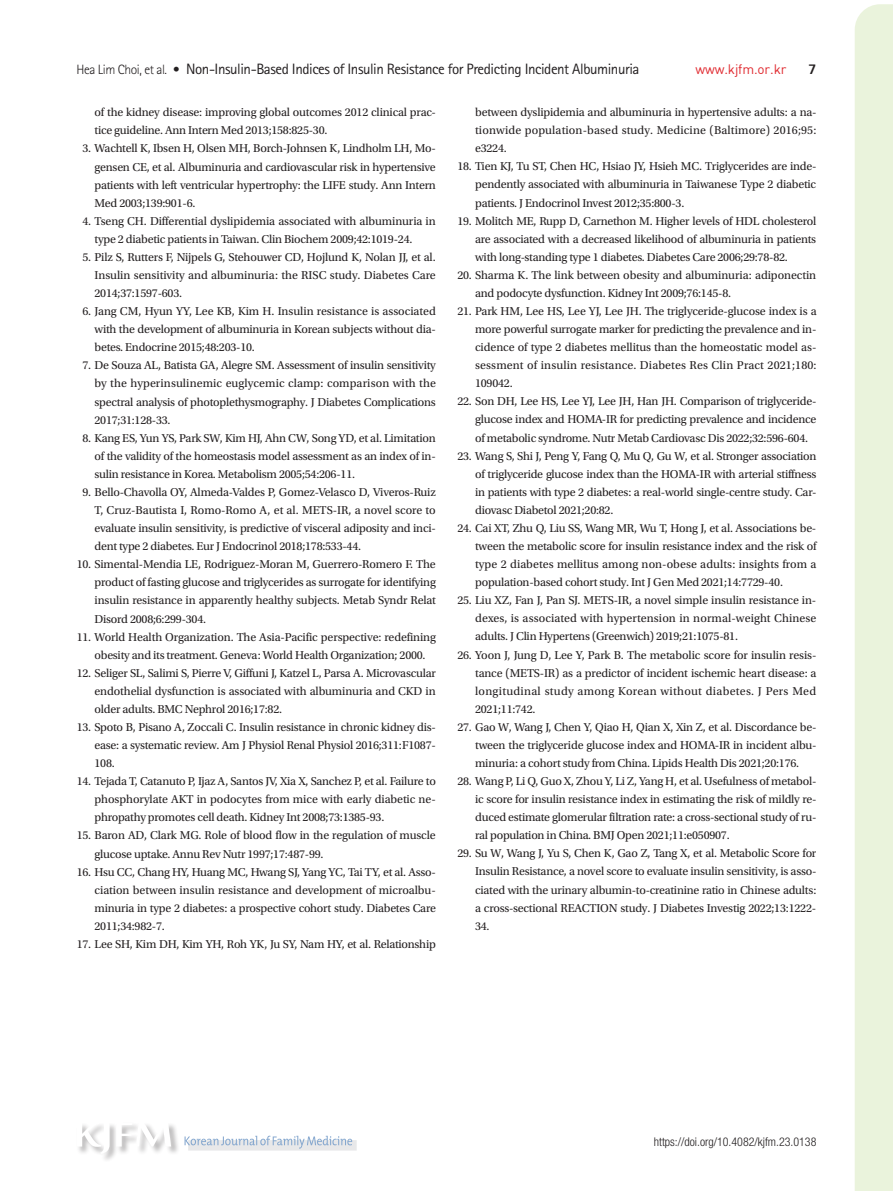
<style>
.page{position:relative;width:893px;height:1191px;background:#fff}
.page>*{position:absolute;margin:0;border:0;box-sizing:border-box;transform-origin:0 0}
.t1{font:15px "Rotis Sans Serif Std";letter-spacing:-.03em;color:#231f20}
.t2{font:800 15px "Rotis Sans Serif Std";color:#231f20}
.t3{font:13.5px "Dinreg";letter-spacing:-.01em;color:#e02a30}
.t4{font:12px/18px "Utopia Std";letter-spacing:-.02em;color:#231f20;text-align:justify}
.t5{font:300 condensed 12px "Helvetica Neue LT Std";color:#231f20}
.s1{font-weight:300;font-size:13.5px}
</style>
<div class="page">
<div style="left:855px;top:4px;width:38px;height:1187px;background:#eaf3dc"></div>
<div style="left:188px;top:1140px;width:169px;height:10px;background:#e8e8e9"></div>
<svg style="left:185px;top:1135px;width:167px;height:13px"></svg>
<div style="left:76px;top:1122px;width:104px;height:40px;background:#231f20;opacity:.3"></div>
<svg style="left:77px;top:1122px;width:94px;height:32px"></svg>
<p class="t1" style="left:77px;top:60px;width:564px"><span class="s1">Hea Lim Choi, et al. •</span> Non-Insulin-Based Indices of Insulin Resistance for Predicting Incident Albuminuria</p>
<p class="t3" style="left:695px;top:61px;width:93px">www.kjfm.or.kr</p>
<p class="t2" style="left:808px;top:60px;width:10px">7</p>
<p class="t4" style="left:95px;top:104px;width:343px">of the kidney disease: improving global outcomes 2012 clinical prac&shy;tice guideline. Ann Intern Med 2013;158:825-30.</p>
<p class="t4" style="left:95px;top:140px;width:343px;text-indent:-12px">3. Wachtell K, Ibsen H, Olsen MH, Borch-Johnsen K, Lindholm LH, Mo&shy;gensen CE, et al. Albuminuria and cardiovascular risk in hypertensive patients with left ventricular hypertrophy: the LIFE study. Ann Intern Med 2003;139:901-6.</p>
<p class="t4" style="left:95px;top:212px;width:343px;text-indent:-12px">4. Tseng CH. Differential dyslipidemia associated with albuminuria in type 2 diabetic patients in Taiwan. Clin Biochem 2009;42:1019-24.</p>
<p class="t4" style="left:95px;top:248px;width:343px;text-indent:-12px">5. Pilz S, Rutters F, Nijpels G, Stehouwer CD, Hojlund K, Nolan JJ, et al.<br>Insulin sensitivity and albuminuria: the RISC study. Diabetes Care 2014;37:1597-603.</p>
<p class="t4" style="left:95px;top:302px;width:343px;text-indent:-12px">6. Jang CM, Hyun YY, Lee KB, Kim H. Insulin resistance is associated with the development of albuminuria in Korean subjects without dia&shy;betes. Endocrine 2015;48:203-10.</p>
<p class="t4" style="left:95px;top:357px;width:343px;text-indent:-12px">7. De Souza AL, Batista GA, Alegre SM. Assessment of insulin sensitivity by the hyperinsulinemic euglycemic clamp: comparison with the spectral analysis of photoplethysmography. J Diabetes Complications 2017;31:128-33.</p>
<p class="t4" style="left:95px;top:429px;width:343px;text-indent:-12px">8. Kang ES, Yun YS, Park SW, Kim HJ, Ahn CW, Song YD, et al. Limitation of the validity of the homeostasis model assessment as an index of in&shy;sulin resistance in Korea. Metabolism 2005;54:206-11.</p>
<p class="t4" style="left:95px;top:483px;width:343px;text-indent:-12px">9. Bello-Chavolla OY, Almeda-Valdes P, Gomez-Velasco D, Viveros-Ruiz T, Cruz-Bautista I, Romo-Romo A, et al. METS-IR, a novel score to evaluate insulin sensitivity, is predictive of visceral adiposity and inci&shy;dent type 2 diabetes. Eur J Endocrinol 2018;178:533-44.</p>
<p class="t4" style="left:95px;top:555px;width:343px;text-indent:-18px">10. Simental-Mendia LE, Rodriguez-Moran M, Guerrero-Romero F. The product of fasting glucose and triglycerides as surrogate for identifying insulin resistance in apparently healthy subjects. Metab Syndr Relat Disord 2008;6:299-304.</p>
<p class="t4" style="left:95px;top:628px;width:343px;text-indent:-18px">11. World Health Organization. The Asia-Pacific perspective: redefining obesity and its treatment. Geneva: World Health Organization; 2000.</p>
<p class="t4" style="left:95px;top:664px;width:343px;text-indent:-18px">12. Seliger SL, Salimi S, Pierre V, Giffuni J, Katzel L, Parsa A. Microvascular endothelial dysfunction is associated with albuminuria and CKD in older adults. BMC Nephrol 2016;17:82.</p>
<p class="t4" style="left:95px;top:718px;width:343px;text-indent:-18px">13. Spoto B, Pisano A, Zoccali C. Insulin resistance in chronic kidney dis&shy;ease: a systematic review. Am J Physiol Renal Physiol 2016;311:F1087- 108.</p>
<p class="t4" style="left:95px;top:772px;width:343px;text-indent:-18px">14. Tejada T, Catanuto P, Ijaz A, Santos JV, Xia X, Sanchez P, et al. Failure to phosphorylate AKT in podocytes from mice with early diabetic ne&shy;phropathy promotes cell death. Kidney Int 2008;73:1385-93.</p>
<p class="t4" style="left:95px;top:826px;width:343px;text-indent:-18px">15. Baron AD, Clark MG. Role of blood flow in the regulation of muscle glucose uptake. Annu Rev Nutr 1997;17:487-99.</p>
<p class="t4" style="left:95px;top:863px;width:343px;text-indent:-18px">16. Hsu CC, Chang HY, Huang MC, Hwang SJ, Yang YC, Tai TY, et al. Asso&shy;ciation between insulin resistance and development of microalbu&shy;minuria in type 2 diabetes: a prospective cohort study. Diabetes Care 2011;34:982-7.</p>
<p class="t4" style="left:77px;top:935px;width:361px">17. Lee SH, Kim DH, Kim YH, Roh YK, Ju SY, Nam HY, et al. Relationship</p>
<p class="t4" style="left:475px;top:103px;width:343px">between dyslipidemia and albuminuria in hypertensive adults: a na&shy;tionwide population-based study. Medicine (Baltimore) 2016;95: e3224.</p>
<p class="t4" style="left:475px;top:158px;width:343px;text-indent:-18px">18. Tien KJ, Tu ST, Chen HC, Hsiao JY, Hsieh MC. Triglycerides are inde&shy;pendently associated with albuminuria in Taiwanese Type 2 diabetic patients. J Endocrinol Invest 2012;35:800-3.</p>
<p class="t4" style="left:475px;top:212px;width:343px;text-indent:-18px">19. Molitch ME, Rupp D, Carnethon M. Higher levels of HDL cholesterol are associated with a decreased likelihood of albuminuria in patients with long-standing type 1 diabetes. Diabetes Care 2006;29:78-82.</p>
<p class="t4" style="left:475px;top:266px;width:343px;text-indent:-18px">20. Sharma K. The link between obesity and albuminuria: adiponectin and podocyte dysfunction. Kidney Int 2009;76:145-8.</p>
<p class="t4" style="left:475px;top:302px;width:343px;text-indent:-18px">21. Park HM, Lee HS, Lee YJ, Lee JH. The triglyceride-glucose index is a more powerful surrogate marker for predicting the prevalence and in&shy;cidence of type 2 diabetes mellitus than the homeostatic model as&shy;sessment of insulin resistance. Diabetes Res Clin Pract 2021;180:<br>109042.</p>
<p class="t4" style="left:475px;top:393px;width:343px;text-indent:-18px">22. Son DH, Lee HS, Lee YJ, Lee JH, Han JH. Comparison of triglyceride&shy;glucose index and HOMA-IR for predicting prevalence and incidence of metabolic syndrome. Nutr Metab Cardiovasc Dis 2022;32:596-604.</p>
<p class="t4" style="left:475px;top:447px;width:343px;text-indent:-18px">23. Wang S, Shi J, Peng Y, Fang Q, Mu Q, Gu W, et al. Stronger association of triglyceride glucose index than the HOMA-IR with arterial stiffness in patients with type 2 diabetes: a real-world single-centre study. Car&shy;diovasc Diabetol 2021;20:82.</p>
<p class="t4" style="left:475px;top:519px;width:343px;text-indent:-18px">24. Cai XT, Zhu Q, Liu SS, Wang MR, Wu T, Hong J, et al. Associations be&shy;tween the metabolic score for insulin resistance index and the risk of type 2 diabetes mellitus among non-obese adults: insights from a population-based cohort study. Int J Gen Med 2021;14:7729-40.</p>
<p class="t4" style="left:475px;top:591px;width:343px;text-indent:-18px">25. Liu XZ, Fan J, Pan SJ. METS-IR, a novel simple insulin resistance in&shy;dexes, is associated with hypertension in normal-weight Chinese adults. J Clin Hypertens (Greenwich) 2019;21:1075-81.</p>
<p class="t4" style="left:475px;top:646px;width:343px;text-indent:-18px">26. Yoon J, Jung D, Lee Y, Park B. The metabolic score for insulin resis&shy;tance (METS-IR) as a predictor of incident ischemic heart disease: a longitudinal study among Korean without diabetes. J Pers Med 2021;11:742.</p>
<p class="t4" style="left:475px;top:718px;width:343px;text-indent:-18px">27. Gao W, Wang J, Chen Y, Qiao H, Qian X, Xin Z, et al. Discordance be&shy;tween the triglyceride glucose index and HOMA-IR in incident albu&shy;minuria: a cohort study from China. Lipids Health Dis 2021;20:176.</p>
<p class="t4" style="left:475px;top:772px;width:343px;text-indent:-18px">28. Wang P, Li Q, Guo X, Zhou Y, Li Z, Yang H, et al. Usefulness of metabol&shy;ic score for insulin resistance index in estimating the risk of mildly re&shy;duced estimate glomerular filtration rate: a cross-sectional study of ru&shy;ral population in China. BMJ Open 2021;11:e050907.</p>
<p class="t4" style="left:475px;top:844px;width:343px;text-indent:-18px">29. Su W, Wang J, Yu S, Chen K, Gao Z, Tang X, et al. Metabolic Score for Insulin Resistance, a novel score to evaluate insulin sensitivity, is asso&shy;ciated with the urinary albumin-to-creatinine ratio in Chinese adults: a cross-sectional REACTION study. J Diabetes Investig 2022;13:1222- 34.</p>
<p class="t5" style="left:654px;top:1134px;width:164px">https://doi.org/10.4082/kjfm.23.0138</p>
</div>
